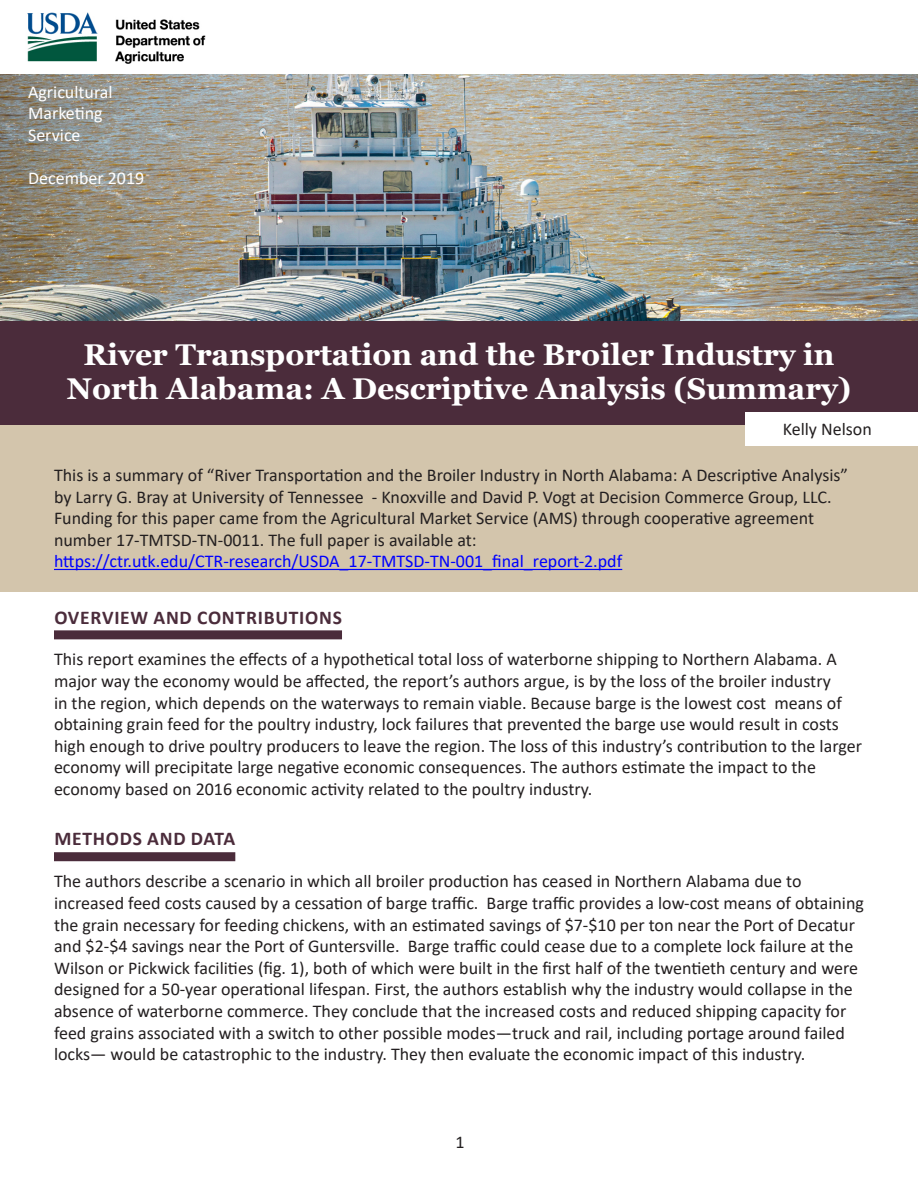
<style>
.page{position:relative;width:918px;height:1188px;background:#fff}
.page>*{position:absolute;margin:0;border:0;box-sizing:border-box;transform-origin:0 0}
.Heading_1{font:700 30px/34.5px "Georgia";color:#fff;text-align:center}
.Heading_2{font:700 19.5px "Calibri";letter-spacing:.04em;color:#4b2c3b}
.Intro_paragraph{font:18px/21.6px "Calibri";color:#231f20}
.AMS_and_date{font:18px "Calibri";color:#fff}
.s1{color:#00f}
</style>
<div class="page">
<img style="left:27px;top:12px;width:179px;height:52px">
<img style="left:0;top:75px;width:918px;height:246px">
<div style="left:0;top:322px;width:918px;height:104px;background:#4b2c3b"></div>
<div style="left:54px;top:630px;width:288px;height:9px;background:#4b2c3b"></div>
<div style="left:54px;top:852px;width:181px;height:9px;background:#4b2c3b"></div>
<div style="left:0;top:426px;width:918px;height:58px;background:#d3c5ac"></div>
<div style="left:0;top:447px;width:918px;height:145px;background:#d3c5ac"></div>
<hr style="left:54px;top:569px;width:568px;height:1px;background:#00f">
<div style="left:745px;top:413px;width:173px;height:33px;background:#fff"></div>
<p class="AMS_and_date" style="left:28px;top:79px;width:86px">Agricultural</p>
<p class="AMS_and_date" style="left:28px;top:101px;width:76px">Marketing</p>
<p class="AMS_and_date" style="left:28px;top:123px;width:54px">Service</p>
<p class="AMS_and_date" style="left:28px;top:166px;width:118px">December 2019</p>
<h1 class="Heading_1" style="left:67px;top:337px;width:786px">River Transportation and the Broiler Industry in<br>North Alabama: A Descriptive Analysis (Summary)</h1>
<p class="Intro_paragraph" style="left:783px;top:417px;width:91px">Kelly Nelson</p>
<p class="Intro_paragraph" style="left:54px;top:464px;width:796px">This is a summary of “River Transportation and the Broiler Industry in North Alabama: A Descriptive Analysis” by Larry G. Bray at University of Tennessee - Knoxville and David P. Vogt at Decision Commerce Group, LLC.<br>Funding for this paper came from the Agricultural Market Service (AMS) through cooperative agreement number 17-TMTSD-TN-0011. The full paper is available at: <span class="s1">https://ctr.utk.edu/CTR-research/USDA_17-TMTSD-TN-001_final_report-2.pdf</span></p>
<h2 class="Heading_2" style="left:54px;top:603px;width:289px">OVERVIEW AND CONTRIBUTIONS</h2>
<p class="Intro_paragraph" style="left:54px;top:648px;width:809px">This report examines the effects of a hypothetical total loss of waterborne shipping to Northern Alabama. A major way the economy would be affected, the report’s authors argue, is by the loss of the broiler industry<br>in the region, which depends on the waterways to remain viable. Because barge is the lowest cost means of obtaining grain feed for the poultry industry, lock failures that prevented the barge use would result in costs high enough to drive poultry producers to leave the region. The loss of this industry’s contribution to the larger economy will precipitate large negative economic consequences. The authors estimate the impact to the economy based on 2016 economic activity related to the poultry industry.</p>
<h2 class="Heading_2" style="left:54px;top:825px;width:182px">METHODS AND DATA</h2>
<p class="Intro_paragraph" style="left:54px;top:870px;width:811px">The authors describe a scenario in which all broiler production has ceased in Northern Alabama due to increased feed costs caused by a cessation of barge traffic. Barge traffic provides a low-cost means of obtaining the grain necessary for feeding chickens, with an estimated savings of $7-$10 per ton near the Port of Decatur and $2-$4 savings near the Port of Guntersville. Barge traffic could cease due to a complete lock failure at the Wilson or Pickwick facilities (fig. 1), both of which were built in the first half of the twentieth century and were designed for a 50-year operational lifespan. First, the authors establish why the industry would collapse in the absence of waterborne commerce. They conclude that the increased costs and reduced shipping capacity for feed grains associated with a switch to other possible modes—truck and rail, including portage around failed locks— would be catastrophic to the industry. They then evaluate the economic impact of this industry.</p>
<p class="Intro_paragraph" style="left:456px;top:1130px;width:11px">1</p>
</div>
